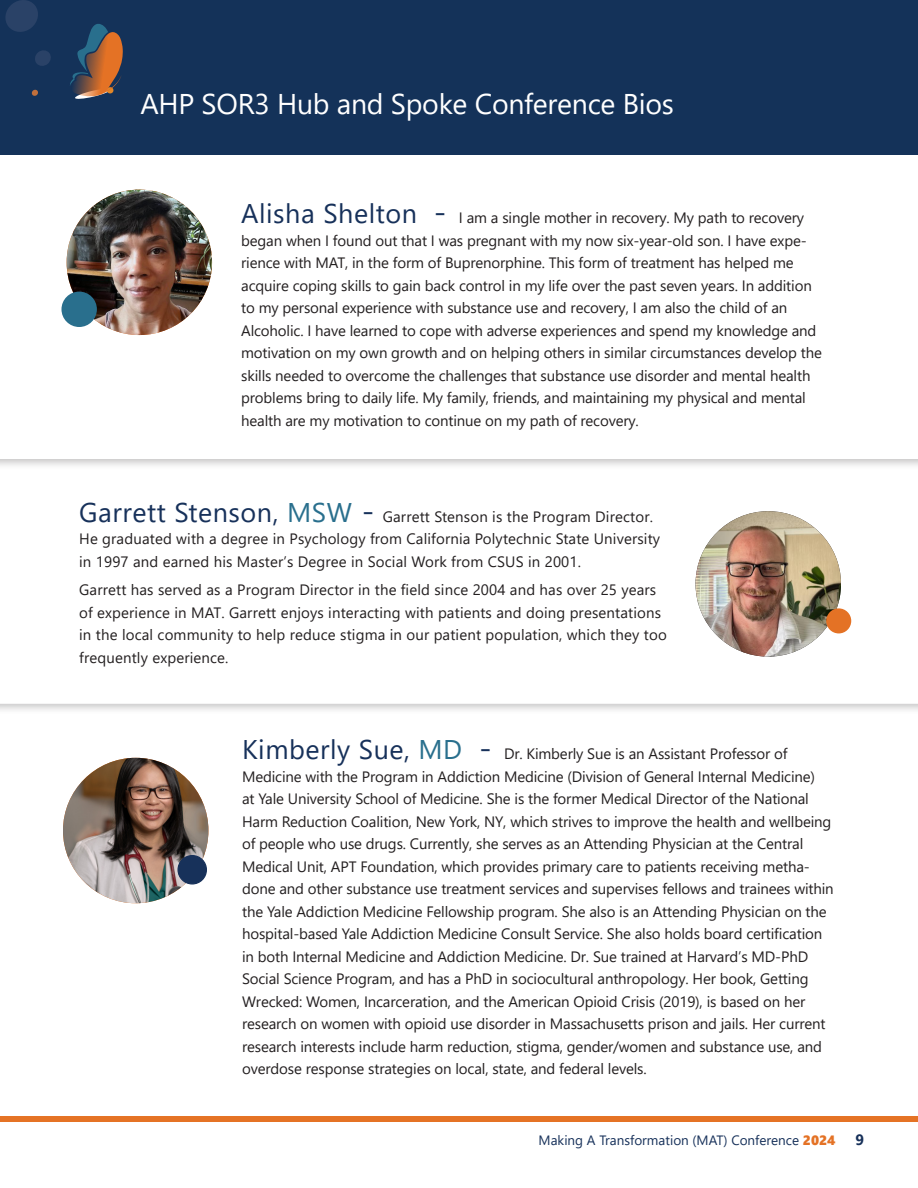
<style>
.page{position:relative;width:918px;height:1188px;background:#fff}
.page>*{position:absolute;margin:0;border:0;box-sizing:border-box;transform-origin:0 0}
.t1{font:28.5px "Segoe UI";letter-spacing:-.01em;color:#fff}
.t2{font:15px/22.5px "Segoe UI";letter-spacing:-.01em;color:#231f20}
.t3{font:15px/22.5px "Segoe UI";letter-spacing:.01em;color:#231f20}
.t4{font:700 15px "Segoe UI";color:#17315a}
.t5{font:13.5px "Segoe UI";color:#17315a}
.s1{font-size:27px;color:#17315a}
.s2{font-size:31.5px;color:#17315a}
.s3{font-size:27px;color:#296f8d}
.s4{font-family:"Segoe UI Black";color:#e47225}
</style>
<div class="page">
<div style="left:0;top:1117px;width:918px;height:5px;background:#e57325"></div>
<div style="left:0;top:385px;width:918px;height:330px;background:#231f20;opacity:.26"></div>
<svg style="left:0;top:470px;width:918px;height:234px"></svg>
<div style="left:0;top:111px;width:918px;height:359px;background:#231f20;opacity:.26"></div>
<svg style="left:0;top:155px;width:918px;height:304px"></svg>
<div style="left:0;top:0;width:918px;height:155px;background:#143259"></div>
<svg style="left:70px;top:24px;width:53px;height:75px"></svg>
<svg style="left:5px;top:0;width:33px;height:32px"></svg>
<svg style="left:35px;top:50px;width:16px;height:16px"></svg>
<svg style="left:31px;top:89px;width:7px;height:7px"></svg>
<img style="left:67px;top:190px;width:145px;height:145px;border-radius:73px">
<div style="left:61px;top:292px;width:36px;height:35px;background:#296f8d;border-radius:50%"></div>
<img style="left:696px;top:511px;width:145px;height:146px;border-radius:73px">
<div style="left:826px;top:608px;width:25px;height:25px;background:#e47225;border-radius:50%"></div>
<img style="left:63px;top:758px;width:145px;height:145px;border-radius:73px">
<div style="left:178px;top:856px;width:28px;height:28px;background:#17315a;border-radius:50%"></div>
<div style="left:177px;top:855px;width:30px;height:30px;border:1px solid #17315a;border-radius:50%"></div>
<h1 class="t1" style="left:140px;top:77px;width:535px">AHP SOR3 Hub and Spoke Conference Bios</h1>
<p class="t2" style="left:241px;top:205px;width:582px"><span class="s1">Alisha Shelton</span> <span class="s2">-</span> I am a single mother in recovery. My path to recovery began when I found out that I was pregnant with my now six-year-old son. I have expe&shy;rience with MAT, in the form of Buprenorphine. This form of treatment has helped me acquire coping skills to gain back control in my life over the past seven years. In addition to my personal experience with substance use and recovery, I am also the child of an Alcoholic. I have learned to cope with adverse experiences and spend my knowledge and motivation on my own growth and on helping others in similar circumstances develop the skills needed to overcome the challenges that substance use disorder and mental health problems bring to daily life. My family, friends, and maintaining my physical and mental health are my motivation to continue on my path of recovery.</p>
<p class="t3" style="left:79px;top:504px;width:583px"><span class="s1">Garrett Stenson,</span> <span class="s3">MSW</span> <span class="s2">-</span> Garrett Stenson is the Program Director.<br>He graduated with a degree in Psychology from California Polytechnic State University in 1997 and earned his Master’s Degree in Social Work from CSUS in 2001.</p>
<p class="t3" style="left:79px;top:577px;width:589px">Garrett has served as a Program Director in the field since 2004 and has over 25 years of experience in MAT. Garrett enjoys interacting with patients and doing presentations in the local community to help reduce stigma in our patient population, which they too frequently experience.</p>
<p class="t2" style="left:242px;top:741px;width:593px"><span class="s1">Kimberly Sue,</span> <span class="s3">MD</span> <span class="s2">-</span> Dr. Kimberly Sue is an Assistant Professor of Medicine with the Program in Addiction Medicine (Division of General Internal Medicine)<br>at Yale University School of Medicine. She is the former Medical Director of the National Harm Reduction Coalition, New York, NY, which strives to improve the health and wellbeing of people who use drugs. Currently, she serves as an Attending Physician at the Central Medical Unit, APT Foundation, which provides primary care to patients receiving metha&shy;done and other substance use treatment services and supervises fellows and trainees within the Yale Addiction Medicine Fellowship program. She also is an Attending Physician on the hospital-based Yale Addiction Medicine Consult Service. She also holds board certification in both Internal Medicine and Addiction Medicine. Dr. Sue trained at Harvard’s MD-PhD Social Science Program, and has a PhD in sociocultural anthropology. Her book, Getting Wrecked: Women, Incarceration, and the American Opioid Crisis (2019), is based on her research on women with opioid use disorder in Massachusetts prison and jails. Her current research interests include harm reduction, stigma, gender/women and substance use, and overdose response strategies on local, state, and federal levels.</p>
<p class="t5" style="left:539px;top:1127px;width:298px">Making A Transformation (MAT) Conference <span class="s4">2024</span></p>
<p class="t4" style="left:855px;top:1125px;width:10px">9</p>
</div>
